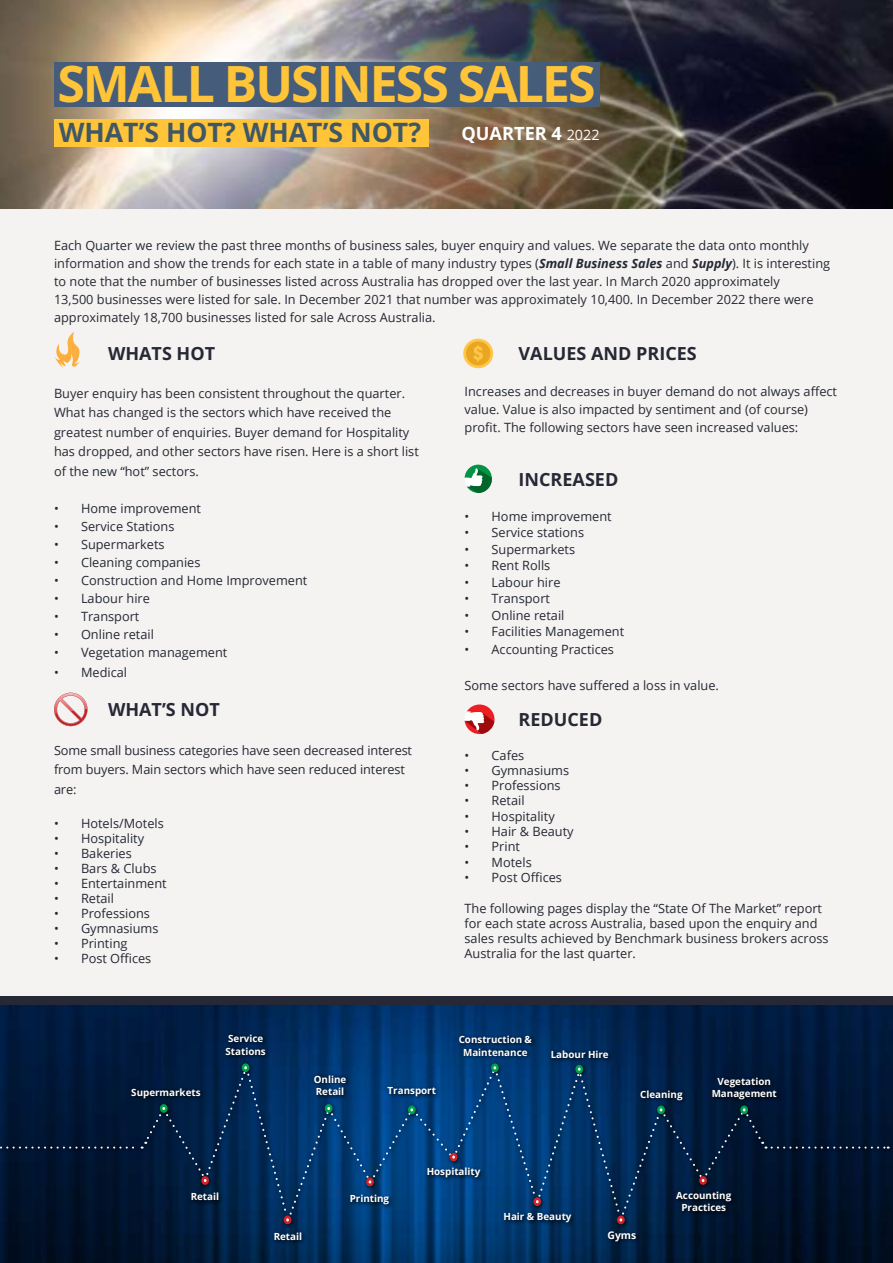
<style>
.page{position:relative;width:893px;height:1263px;background:#f4f3f1}
.page>*{position:absolute;margin:0;border:0;box-sizing:border-box;transform-origin:0 0}
.t1{font:700 49.95px "Open Sans";letter-spacing:-.04em;color:#ffc438}
.t2{font:700 26.7px "Open Sans";color:#405766}
.t3{font:700 18.15px "Open Sans";color:#fff}
.t4{font:700 18px "Open Sans";color:#262935}
.t5{font:12.75px/18px "Open Sans";color:#262935}
.t6{font:700 10.35px "Open Sans";color:#fff}
.t7{font:700 9.75px/12.3px "Open Sans";color:#fff;text-align:center}
.s1{font-weight:400;font-size:14.4px}
.s2{font-weight:700;font-style:italic}
</style>
<div class="page">
<img style="left:0;top:1005px;width:893px;height:258px">
<img style="left:0;top:0;width:893px;height:208px">
<div style="left:54px;top:119px;width:374px;height:28px;background:#ffc438"></div>
<div style="left:54px;top:62px;width:546px;height:45px;background:#455c7a"></div>
<div style="left:0;top:1031px;width:893px;height:214px;background:#000;opacity:.75"></div>
<div style="left:763px;top:1145px;width:129px;height:6px;background:#000;opacity:.4"></div>
<svg style="left:772px;top:1146px;width:117px;height:2px"></svg>
<svg style="left:491px;top:1063px;width:8px;height:9px"></svg>
<svg style="left:284px;top:1215px;width:7px;height:9px"></svg>
<svg style="left:617px;top:1215px;width:8px;height:9px"></svg>
<div style="left:242px;top:1063px;width:7px;height:9px;background:#00a14b;border-radius:50%"></div>
<svg style="left:0;top:1066px;width:766px;height:155px;background:#032b56"></svg>
<svg style="left:54px;top:332px;width:26px;height:36px"></svg>
<svg style="left:54px;top:693px;width:34px;height:33px"></svg>
<svg style="left:465px;top:465px;width:27px;height:28px"></svg>
<svg style="left:465px;top:704px;width:29px;height:30px"></svg>
<svg style="left:463px;top:339px;width:30px;height:29px"></svg>
<div style="left:466px;top:341px;width:24px;height:24px;background:#e8a621;border-radius:50%"></div>
<svg style="left:474px;top:345px;width:9px;height:16px"></svg>
<div style="left:0;top:996px;width:893px;height:9px;background:#262935"></div>
<h1 class="t1" style="left:57px;top:49px;width:540px">SMALL BUSINESS SALES</h1>
<h2 class="t2" style="left:59px;top:114px;width:364px">WHAT’S HOT? WHAT’S NOT?</h2>
<h3 class="t3" style="left:461px;top:121px;width:140px">QUARTER 4 <span class="s1">2022</span></h3>
<p class="t5" style="left:54px;top:236px;width:778px">Each Quarter we review the past three months of business sales, buyer enquiry and values. We separate the data onto monthly information and show the trends for each state in a table of many industry types (<span class="s2">Small Business Sales</span> and <span class="s2">Supply</span>). It is interesting to note that the number of businesses listed across Australia has dropped over the last year. In March 2020 approximately<br>13,500 businesses were listed for sale. In December 2021 that number was approximately 10,400. In December 2022 there were approximately 18,700 businesses listed for sale Across Australia.</p>
<h3 class="t4" style="left:108px;top:341px;width:109px">WHATS HOT</h3>
<p class="t5" style="left:54px;top:383px;width:366px;line-height:19.5px">Buyer enquiry has been consistent throughout the quarter.<br>What has changed is the sectors which have received the greatest number of enquiries. Buyer demand for Hospitality has dropped, and other sectors have risen. Here is a short list of the new “hot” sectors.</p>
<p class="t5" style="left:54px;top:499px;width:149px">• Home improvement</p>
<p class="t5" style="left:54px;top:517px;width:122px">• Service Stations</p>
<p class="t5" style="left:54px;top:535px;width:112px">• Supermarkets</p>
<p class="t5" style="left:54px;top:553px;width:148px">• Cleaning companies</p>
<p class="t5" style="left:54px;top:571px;width:255px">• Construction and Home Improvement</p>
<p class="t5" style="left:54px;top:589px;width:97px">• Labour hire</p>
<p class="t5" style="left:54px;top:607px;width:87px">• Transport</p>
<p class="t5" style="left:54px;top:625px;width:101px">• Online retail</p>
<p class="t5" style="left:54px;top:643px;width:175px">• Vegetation management</p>
<p class="t5" style="left:54px;top:663px;width:75px">• Medical</p>
<h3 class="t4" style="left:108px;top:697px;width:113px">WHAT’S NOT</h3>
<p class="t5" style="left:54px;top:740px;width:360px;line-height:19.5px">Some small business categories have seen decreased interest from buyers. Main sectors which have seen reduced interest are:</p>
<p class="t5" style="left:54px;top:814px;width:111px">• Hotels/Motels</p>
<p class="t5" style="left:54px;top:829px;width:92px">• Hospitality</p>
<p class="t5" style="left:54px;top:844px;width:79px">• Bakeries</p>
<p class="t5" style="left:54px;top:859px;width:104px">• Bars &amp; Clubs</p>
<p class="t5" style="left:54px;top:874px;width:114px">• Entertainment</p>
<p class="t5" style="left:54px;top:889px;width:62px">• Retail</p>
<p class="t5" style="left:54px;top:904px;width:98px">• Professions</p>
<p class="t5" style="left:54px;top:919px;width:106px">• Gymnasiums</p>
<p class="t5" style="left:54px;top:934px;width:75px">• Printing</p>
<p class="t5" style="left:54px;top:949px;width:99px">• Post Offices</p>
<h3 class="t4" style="left:519px;top:341px;width:180px">VALUES AND PRICES</h3>
<p class="t5" style="left:465px;top:382px;width:374px">Increases and decreases in buyer demand do not always affect value. Value is also impacted by sentiment and (of course) profit. The following sectors have seen increased values:</p>
<h3 class="t4" style="left:519px;top:467px;width:101px">INCREASED</h3>
<p class="t5" style="left:465px;top:507px;width:149px">• Home improvement</p>
<p class="t5" style="left:465px;top:523px;width:121px">• Service stations</p>
<p class="t5" style="left:465px;top:540px;width:112px">• Supermarkets</p>
<p class="t5" style="left:465px;top:556px;width:87px">• Rent Rolls</p>
<p class="t5" style="left:465px;top:573px;width:97px">• Labour hire</p>
<p class="t5" style="left:465px;top:589px;width:87px">• Transport</p>
<p class="t5" style="left:465px;top:606px;width:101px">• Online retail</p>
<p class="t5" style="left:465px;top:622px;width:161px">• Facilities Management</p>
<p class="t5" style="left:465px;top:640px;width:151px">• Accounting Practices</p>
<p class="t5" style="left:465px;top:676px;width:256px">Some sectors have suffered a loss in value.</p>
<h3 class="t4" style="left:519px;top:707px;width:85px">REDUCED</h3>
<p class="t5" style="left:465px;top:745px;width:61px">• Cafes</p>
<p class="t5" style="left:465px;top:761px;width:106px">• Gymnasiums</p>
<p class="t5" style="left:465px;top:776px;width:98px">• Professions</p>
<p class="t5" style="left:465px;top:791px;width:62px">• Retail</p>
<p class="t5" style="left:465px;top:807px;width:92px">• Hospitality</p>
<p class="t5" style="left:465px;top:822px;width:111px">• Hair &amp; Beauty</p>
<p class="t5" style="left:465px;top:837px;width:57px">• Print</p>
<p class="t5" style="left:465px;top:853px;width:69px">• Motels</p>
<p class="t5" style="left:465px;top:868px;width:99px">• Post Offices</p>
<p class="t5" style="left:465px;top:900px;width:366px;line-height:15.3px">The following pages display the “State Of The Market” report for each state across Australia, based upon the enquiry and sales results achieved by Benchmark business brokers across Australia for the last quarter.</p>
<p class="t7" style="left:131px;top:1086px;width:71px">Supermarkets</p>
<p class="t7" style="left:226px;top:1032px;width:42px;text-align:left">Service<br>Stations</p>
<p class="t7" style="left:314px;top:1073px;width:34px;text-align:left">Online<br>Retail</p>
<p class="t7" style="left:388px;top:1084px;width:50px">Transport</p>
<p class="t7" style="left:459px;top:1033px;width:75px">Construction &amp;<br>Maintenance</p>
<p class="t7" style="left:551px;top:1048px;width:60px">Labour Hire</p>
<p class="t7" style="left:640px;top:1088px;width:44px">Cleaning</p>
<p class="t7" style="left:712px;top:1074px;width:67px">Vegetation<br>Management</p>
<p class="t7" style="left:191px;top:1190px;width:30px">Retail</p>
<p class="t7" style="left:274px;top:1230px;width:30px">Retail</p>
<p class="t7" style="left:350px;top:1192px;width:41px">Printing</p>
<p class="t7" style="left:427px;top:1165px;width:55px">Hospitality</p>
<p class="t7" style="left:503px;top:1210px;width:70px">Hair &amp; Beauty</p>
<p class="t6" style="left:607px;top:1228px;width:30px">Gyms</p>
<p class="t7" style="left:676px;top:1189px;width:57px">Accounting<br>Practices</p>
</div>
